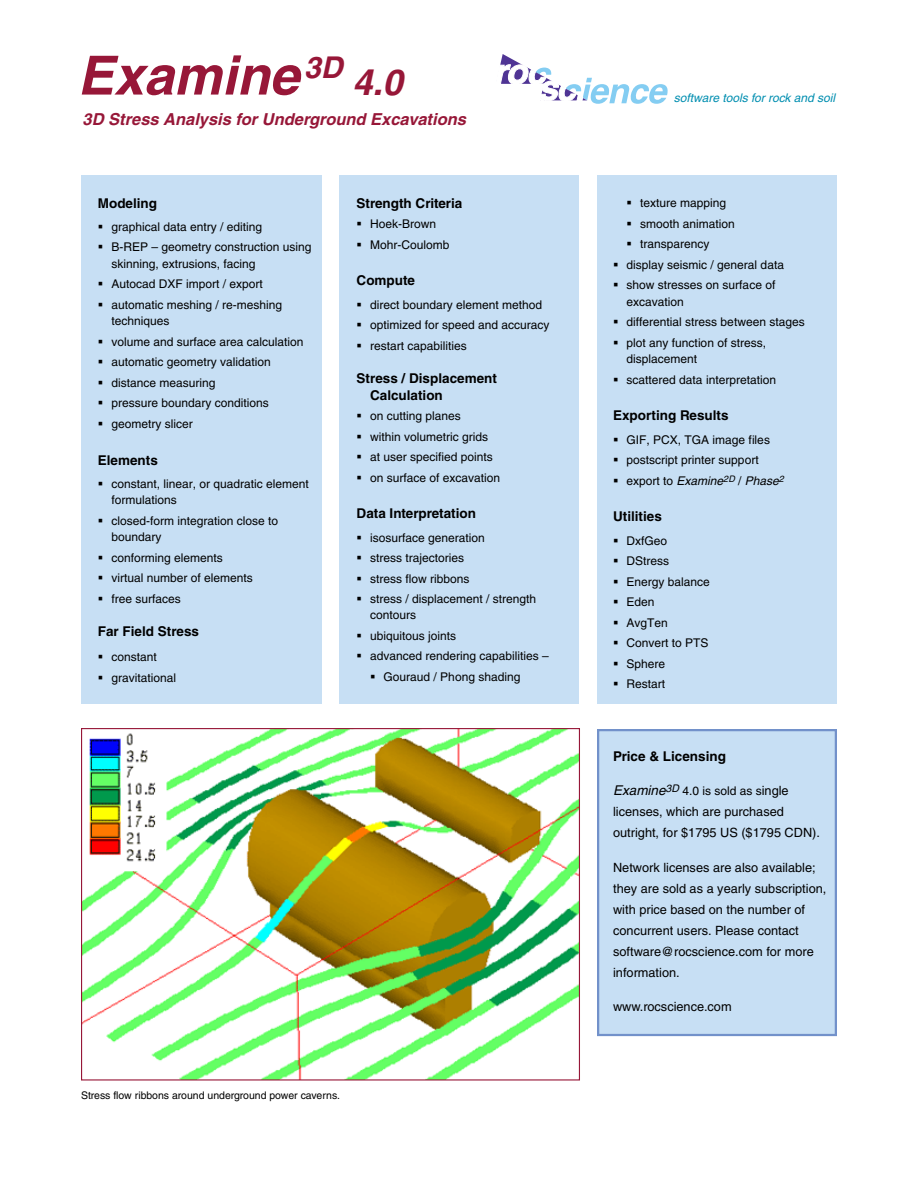
<style>
.page{position:relative;width:918px;height:1188px;background:#fff}
.page>*{position:absolute;margin:0;border:0;box-sizing:border-box;transform-origin:0 0}
.t1{font:italic 700 54px "Helvetica";color:#971738}
.t2{font:italic 700 36px "Helvetica";color:#971738}
.t3{font:italic 700 16.5px "Helvetica";color:#971738}
.t4{font:700 13.5px/16.5px "Helvetica LT Std";color:#000}
.t5{font:12.75px/21px "Helvetica LT Std";color:#000}
.t6{font:12px/16.5px "Helvetica LT Std";color:#000}
.t7{font:italic 12px "Helvetica";color:#008eb0}
.t8{font:italic 12px "Helvetica";color:#000}
.t9{font:10.5px "Helvetica LT Std";color:#000}
.s1{font-family:"Helvetica LT Std";font-style:normal}
.s2{font-family:"Helvetica";font-style:italic;font-size:13.5px}
.s3{font-size:12.75px}
</style>
<div class="page">
<div style="left:81px;top:176px;width:241px;height:528px;background:#c7dff4"></div>
<div style="left:597px;top:176px;width:240px;height:528px;background:#c7dff4"></div>
<div style="left:340px;top:176px;width:239px;height:528px;background:#c7dff4"></div>
<div style="left:597px;top:729px;width:240px;height:307px;background:#c7dff4;border:2px solid #7291ca"></div>
<svg style="left:500px;top:54px;width:168px;height:50px"></svg>
<img style="left:83px;top:730px;width:495px;height:349px">
<h1 class="t1" style="left:78px;top:43px;width:266px">Examine <sup>3D</sup></h1>
<h2 class="t2" style="left:352px;top:60px;width:52px">4.0</h2>
<h3 class="t3" style="left:83px;top:109px;width:385px">3D Stress Analysis for Underground Excavations</h3>
<p class="t4" style="left:98px;top:194px;width:61px">Modeling</p>
<p class="t6" style="left:98px;top:218px;width:166px">▪ graphical data entry / editing</p>
<p class="t6" style="left:111px;top:239px;width:202px;text-indent:-14px">▪ B-REP – geometry construction using skinning, extrusions, facing</p>
<p class="t6" style="left:98px;top:276px;width:166px">▪ Autocad DXF import / export</p>
<p class="t6" style="left:111px;top:296px;width:172px;text-indent:-14px">▪ automatic meshing / re-meshing techniques</p>
<p class="t6" style="left:98px;top:333px;width:207px">▪ volume and surface area calculation</p>
<p class="t6" style="left:98px;top:354px;width:174px">▪ automatic geometry validation</p>
<p class="t6" style="left:98px;top:374px;width:119px">▪ distance measuring</p>
<p class="t6" style="left:98px;top:395px;width:172px">▪ pressure boundary conditions</p>
<p class="t6" style="left:98px;top:415px;width:96px">▪ geometry slicer</p>
<p class="t4" style="left:98px;top:451px;width:62px">Elements</p>
<p class="t6" style="left:111px;top:475px;width:199px;text-indent:-14px">▪ constant, linear, or quadratic element formulations</p>
<p class="t6" style="left:111px;top:512px;width:168px;text-indent:-14px">▪ closed-form integration close to boundary</p>
<p class="t6" style="left:98px;top:549px;width:126px">▪ conforming elements</p>
<p class="t6" style="left:98px;top:570px;width:156px">▪ virtual number of elements</p>
<p class="t6" style="left:98px;top:590px;width:84px">▪ free surfaces</p>
<p class="t4" style="left:98px;top:623px;width:103px">Far Field Stress</p>
<p class="t6" style="left:98px;top:649px;width:60px">▪ constant</p>
<p class="t6" style="left:98px;top:669px;width:80px">▪ gravitational</p>
<p class="t4" style="left:357px;top:194px;width:107px">Strength Criteria</p>
<p class="t6" style="left:357px;top:216px;width:81px">▪ Hoek-Brown</p>
<p class="t6" style="left:357px;top:236px;width:94px">▪ Mohr-Coulomb</p>
<p class="t4" style="left:357px;top:272px;width:60px">Compute</p>
<p class="t6" style="left:357px;top:296px;width:187px">▪ direct boundary element method</p>
<p class="t6" style="left:357px;top:317px;width:194px">▪ optimized for speed and accuracy</p>
<p class="t6" style="left:357px;top:337px;width:112px">▪ restart capabilities</p>
<p class="t4" style="left:370px;top:370px;width:128px;text-indent:-14px">Stress / Displacement<br>Calculation</p>
<p class="t6" style="left:357px;top:408px;width:106px">▪ on cutting planes</p>
<p class="t6" style="left:357px;top:428px;width:133px">▪ within volumetric grids</p>
<p class="t6" style="left:357px;top:449px;width:138px">▪ at user specified points</p>
<p class="t6" style="left:357px;top:469px;width:145px">▪ on surface of excavation</p>
<p class="t4" style="left:357px;top:505px;width:121px">Data Interpretation</p>
<p class="t6" style="left:357px;top:529px;width:130px">▪ isosurface generation</p>
<p class="t6" style="left:357px;top:550px;width:109px">▪ stress trajectories</p>
<p class="t6" style="left:357px;top:570px;width:114px">▪ stress flow ribbons</p>
<p class="t6" style="left:370px;top:591px;width:168px;text-indent:-14px">▪ stress / displacement / strength contours</p>
<p class="t6" style="left:357px;top:628px;width:101px">▪ ubiquitous joints</p>
<p class="t6" style="left:357px;top:648px;width:194px">▪ advanced rendering capabilities –</p>
<p class="t6" style="left:370px;top:668px;width:152px">▪ Gouraud / Phong shading</p>
<p class="t9" style="left:81px;top:1089px;width:261px">Stress flow ribbons around underground power caverns.</p>
<p class="t7" style="left:674px;top:91px;width:163px">software tools for rock and soil</p>
<p class="t6" style="left:627px;top:195px;width:101px">▪ texture mapping</p>
<p class="t6" style="left:627px;top:215px;width:110px">▪ smooth animation</p>
<p class="t6" style="left:627px;top:236px;width:84px">▪ transparency</p>
<p class="t6" style="left:613px;top:256px;width:172px">▪ display seismic / general data</p>
<p class="t6" style="left:627px;top:277px;width:150px;text-indent:-14px">▪ show stresses on surface of excavation</p>
<p class="t6" style="left:613px;top:314px;width:193px">▪ differential stress between stages</p>
<p class="t6" style="left:627px;top:334px;width:141px;text-indent:-14px">▪ plot any function of stress, displacement</p>
<p class="t6" style="left:613px;top:371px;width:164px">▪ scattered data interpretation</p>
<p class="t4" style="left:613px;top:407px;width:117px">Exporting Results</p>
<p class="t6" style="left:613px;top:431px;width:158px">▪ GIF, PCX, TGA image files</p>
<p class="t6" style="left:613px;top:452px;width:147px">▪ postscript printer support</p>
<p class="t8" style="left:613px;top:473px;width:172px">▪ <span class="s1">export to</span> Examine<sup>2D</sup> <span class="s1">/</span> Phase<sup>2</sup></p>
<p class="t4" style="left:613px;top:508px;width:50px">Utilities</p>
<p class="t6" style="left:613px;top:532px;width:56px">▪ DxfGeo</p>
<p class="t6" style="left:613px;top:553px;width:58px">▪ DStress</p>
<p class="t6" style="left:613px;top:573px;width:98px">▪ Energy balance</p>
<p class="t6" style="left:613px;top:594px;width:43px">▪ Eden</p>
<p class="t6" style="left:613px;top:614px;width:56px">▪ AvgTen</p>
<p class="t6" style="left:613px;top:635px;width:97px">▪ Convert to PTS</p>
<p class="t6" style="left:613px;top:655px;width:54px">▪ Sphere</p>
<p class="t6" style="left:613px;top:676px;width:54px">▪ Restart</p>
<p class="t4" style="left:613px;top:748px;width:114px">Price &amp; Licensing</p>
<p class="t6" style="left:613px;top:783px;width:177px"><span class="s2">Examine</span><sup>3D</sup> 4.0 is sold as s<span class="s3">ingle</span></p>
<p class="t5" style="left:613px;top:801px;width:208px">licenses, which are purchased outright, for $1795 US ($1795 CDN).</p>
<p class="t5" style="left:613px;top:857px;width:215px">Network licenses are also available; they are sold as a yearly subscription, with price based on the number of concurrent users. Please contact software@rocscience.com for more information.</p>
<p class="t5" style="left:613px;top:996px;width:120px">www.rocscience.com</p>
</div>
